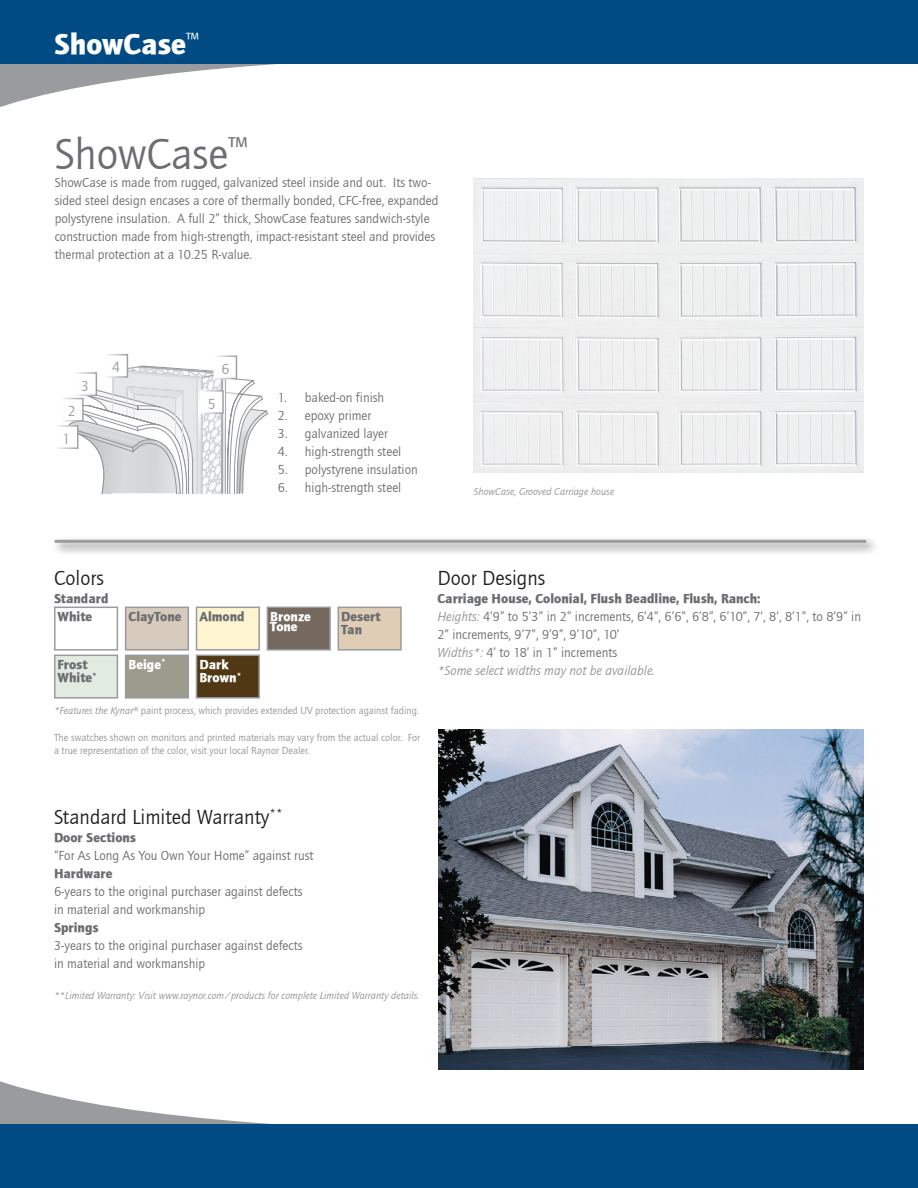
<style>
.page{position:relative;width:918px;height:1188px;background:#fff}
.page>*{position:absolute;margin:0;border:0;box-sizing:border-box;transform-origin:0 0}
.t1{font:45px "Quay Sans ITCTT Book";color:#6c6d70}
.t2{font:30px "Quay Sans ITCTT Black";color:#fff}
.t3{font:21px "Quay Sans ITCTT Book";color:#231f20}
.t4{font:15px "Quay Sans ITCTT Book";color:#999b9e}
.t5{font:13.5px/18px "Quay Sans ITCTT Book";color:#6c6d70}
.t6{font:13.5px/13.5px "Quay Sans ITCTT Black";color:#6c6d70}
.t7{font:italic 13.5px "Quay Sans ITCTT Book";color:#939598}
.t8{font:13.5px "Quay Sans ITCTT Black";color:#fff}
.t9{font:10.5px/12.6px "Quay Sans ITCTT Book";color:#939598}
.t10{font:italic 10.5px "Quay Sans ITCTT Book";color:#939598}
.s1{font-style:italic}
.s2{font-style:italic;color:#939598}
</style>
<div class="page">
<svg style="left:0;top:1081px;width:900px;height:44px"></svg>
<div style="left:0;top:1125px;width:918px;height:63px;background:#004b84"></div>
<svg style="left:0;top:64px;width:277px;height:43px"></svg>
<div style="left:0;top:0;width:918px;height:64px;background:#004b84"></div>
<svg style="left:68px;top:366px;width:200px;height:127px"></svg>
<div style="left:55px;top:426px;width:23px;height:22px;background:#fff"></div>
<div style="left:55px;top:425px;width:23px;height:24px;border:2px solid #fff"></div>
<div style="left:61px;top:399px;width:22px;height:22px;background:#fff"></div>
<div style="left:60px;top:398px;width:24px;height:24px;border:2px solid #fff"></div>
<div style="left:74px;top:373px;width:22px;height:22px;background:#fff"></div>
<div style="left:73px;top:372px;width:24px;height:24px;border:2px solid #fff"></div>
<div style="left:105px;top:355px;width:22px;height:22px;background:#fff"></div>
<div style="left:104px;top:354px;width:24px;height:24px;border:2px solid #fff"></div>
<div style="left:201px;top:391px;width:22px;height:22px;background:#fff"></div>
<div style="left:200px;top:390px;width:24px;height:24px;border:2px solid #fff"></div>
<div style="left:214px;top:356px;width:22px;height:22px;background:#fff"></div>
<div style="left:213px;top:355px;width:24px;height:24px;border:2px solid #fff"></div>
<div style="left:54px;top:607px;width:64px;height:44px;border:2px solid #999b9e"></div>
<div style="left:126px;top:607px;width:62px;height:43px;background:#d7cbbd"></div>
<div style="left:125px;top:607px;width:64px;height:44px;border:2px solid #999b9e"></div>
<div style="left:197px;top:607px;width:62px;height:43px;background:#fef4cf"></div>
<div style="left:196px;top:607px;width:64px;height:44px;border:2px solid #999b9e"></div>
<div style="left:267px;top:607px;width:63px;height:43px;background:#74685f"></div>
<div style="left:267px;top:607px;width:64px;height:44px;border:2px solid #999b9e"></div>
<div style="left:338px;top:607px;width:63px;height:43px;background:#dfcdb5"></div>
<div style="left:338px;top:607px;width:64px;height:44px;border:2px solid #999b9e"></div>
<div style="left:55px;top:655px;width:62px;height:43px;background:#e2ebe1"></div>
<div style="left:54px;top:655px;width:64px;height:44px;border:2px solid #999b9e"></div>
<div style="left:126px;top:655px;width:62px;height:43px;background:#9c9c8e"></div>
<div style="left:125px;top:655px;width:64px;height:44px;border:2px solid #999b9e"></div>
<div style="left:197px;top:655px;width:62px;height:43px;background:#503814"></div>
<div style="left:196px;top:655px;width:64px;height:44px;border:2px solid #999b9e"></div>
<div style="left:52px;top:536px;width:827px;height:20px;background:#231f20;opacity:.75"></div>
<hr style="left:55px;top:540px;width:811px;height:3px;background:#999b9e">
<img style="left:473px;top:178px;width:390px;height:295px">
<img style="left:438px;top:730px;width:426px;height:339px">
<p class="t2" style="left:54px;top:26px;width:146px">ShowCase<sup>™</sup></p>
<p class="t1" style="left:55px;top:129px;width:194px">ShowCase<sup>™</sup></p>
<p class="t5" style="left:55px;top:174px;width:385px">ShowCase is made from rugged, galvanized steel inside and out. Its two&shy;sided steel design encases a core of thermally bonded, CFC-free, expanded polystyrene insulation. A full 2” thick, ShowCase features sandwich-style construction made from high-strength, impact-resistant steel and provides thermal protection at a 10.25 R-value.</p>
<p class="t4" style="left:81px;top:378px;width:9px">3</p>
<p class="t4" style="left:68px;top:403px;width:9px">2</p>
<p class="t4" style="left:63px;top:430px;width:9px">1</p>
<p class="t4" style="left:112px;top:359px;width:9px">4</p>
<p class="t4" style="left:221px;top:361px;width:9px">6</p>
<p class="t4" style="left:208px;top:395px;width:9px">5</p>
<p class="t5" style="left:278px;top:389px;width:108px">1. baked-on finish</p>
<p class="t5" style="left:278px;top:407px;width:95px">2. epoxy primer</p>
<p class="t5" style="left:278px;top:425px;width:112px">3. galvanized layer</p>
<p class="t5" style="left:278px;top:443px;width:125px">4. high-strength steel</p>
<p class="t5" style="left:278px;top:461px;width:141px">5. polystyrene insulation</p>
<p class="t5" style="left:278px;top:479px;width:125px">6. high-strength steel</p>
<p class="t10" style="left:474px;top:485px;width:142px">ShowCase, Grooved Carriage house</p>
<p class="t3" style="left:54px;top:566px;width:52px">Colors</p>
<p class="t6" style="left:54px;top:591px;width:56px">Standard</p>
<p class="t6" style="left:58px;top:609px;width:36px">White</p>
<p class="t6" style="left:129px;top:609px;width:54px">ClayTone</p>
<p class="t6" style="left:199px;top:609px;width:47px">Almond</p>
<p class="t8" style="left:270px;top:608px;width:42px">Bronze</p>
<p class="t8" style="left:270px;top:619px;width:29px">Tone</p>
<p class="t6" style="left:341px;top:609px;width:41px">Desert<br>Tan</p>
<p class="t6" style="left:58px;top:657px;width:41px">Frost<br>White<sup>*</sup></p>
<p class="t8" style="left:129px;top:656px;width:39px">Beige<sup>*</sup></p>
<p class="t8" style="left:199px;top:656px;width:31px">Dark</p>
<p class="t8" style="left:199px;top:670px;width:43px">Brown<sup>*</sup></p>
<p class="t9" style="left:54px;top:704px;width:366px"><span class="s1">*Features the Kynar®</span> paint process, which provides extended UV protection against fading.</p>
<p class="t9" style="left:54px;top:732px;width:368px">The swatches shown on monitors and printed materials may vary from the actual color. For a true representation of the color, visit your local Raynor Dealer.</p>
<p class="t3" style="left:437px;top:566px;width:109px">Door Designs</p>
<p class="t6" style="left:437px;top:591px;width:325px">Carriage House, Colonial, Flush Beadline, Flush, Ranch:</p>
<p class="t5" style="left:437px;top:607px;width:425px"><span class="s2">Heights:</span> 4’9” to 5’3” in 2” increments, 6’4”, 6’6”, 6’8”, 6’10”, 7’, 8’, 8’1”, to 8’9” in<br>2” increments, 9’7”, 9’9”, 9’10”, 10’</p>
<p class="t5" style="left:437px;top:643px;width:181px"><span class="s2">Widths*:</span> 4’ to 18’ in 1” increments</p>
<p class="t7" style="left:437px;top:663px;width:219px">*Some select widths may not be available.</p>
<p class="t3" style="left:54px;top:806px;width:230px">Standard Limited Warranty<sup>**</sup></p>
<p class="t6" style="left:54px;top:831px;width:84px">Door Sections</p>
<p class="t5" style="left:54px;top:847px;width:261px">“For As Long As You Own Your Home” against rust</p>
<p class="t6" style="left:54px;top:867px;width:60px">Hardware</p>
<p class="t5" style="left:54px;top:883px;width:250px">6-years to the original purchaser against defects</p>
<p class="t5" style="left:54px;top:901px;width:153px">in material and workmanship</p>
<p class="t6" style="left:54px;top:921px;width:46px">Springs</p>
<p class="t5" style="left:54px;top:937px;width:250px">3-years to the original purchaser against defects</p>
<p class="t5" style="left:54px;top:955px;width:153px">in material and workmanship</p>
<p class="t10" style="left:54px;top:989px;width:367px">**Limited Warranty: Visit www.raynor.com/products for complete Limited Warranty details.</p>
</div>
